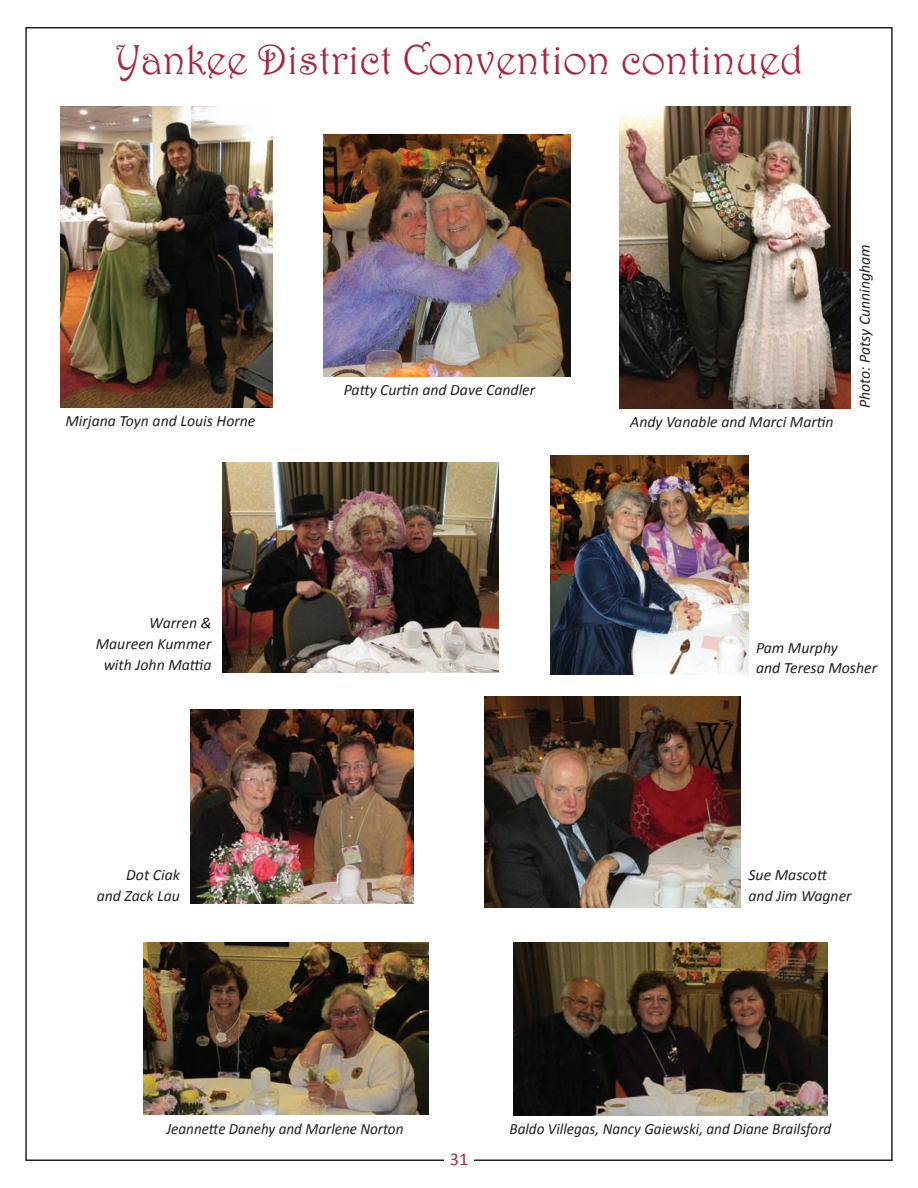
<style>
.page{position:relative;width:918px;height:1188px;background:#fff}
.page>*{position:absolute;margin:0;border:0;box-sizing:border-box;transform-origin:0 0}
.t1{font:42px "Harrington";color:#a9253e}
.t2{font:18px "Calibri";color:#a9253e}
.t3{font:italic 15.75px/21px "Calibri";color:#231f20}
.t4{font:italic 15.75px "Calibri";color:#231f20;scale:.96 1}
</style>
<div class="page">
<img style="left:60px;top:106px;width:213px;height:302px">
<img style="left:513px;top:942px;width:314px;height:173px">
<img style="left:550px;top:455px;width:198px;height:219px">
<img style="left:143px;top:942px;width:285px;height:172px">
<img style="left:484px;top:697px;width:256px;height:211px">
<img style="left:190px;top:709px;width:224px;height:194px">
<img style="left:222px;top:462px;width:276px;height:210px">
<img style="left:620px;top:106px;width:230px;height:303px">
<img style="left:323px;top:135px;width:248px;height:242px">
<h1 class="t1" style="left:115px;top:34px;width:690px">Yankee District Convention continued</h1>
<p class="t3" style="left:65px;top:410px;width:191px">Mirjana Toyn and Louis Horne</p>
<p class="t3" style="left:344px;top:378px;width:193px">Patty Curtin and Dave Candler</p>
<p class="t3" style="left:630px;top:411px;width:205px">Andy Vanable and Marci Martin</p>
<p class="t3" style="left:853px;top:408px;width:165px;rotate:-90deg">Photo: Patsy Cunningham</p>
<p class="t3" style="left:96px;top:612px;width:117px;text-align:right">Warren &amp;<br>Maureen Kummer with John Mattia</p>
<p class="t3" style="left:97px;top:864px;width:85px;text-align:right">Dot Ciak<br>and Zack Lau</p>
<p class="t3" style="left:756px;top:636px;width:123px">Pam Murphy<br>and Teresa Mosher</p>
<p class="t3" style="left:749px;top:864px;width:105px">Sue Mascott and Jim Wagner</p>
<p class="t4" style="left:166px;top:1118px;width:248px">Jeannette Danehy and Marlene Norton</p>
<p class="t4" style="left:509px;top:1118px;width:337px">Baldo Villegas, Nancy Gaiewski, and Diane Brailsford</p>
<p class="t2" style="left:450px;top:1147px;width:20px">31</p>
</div>
